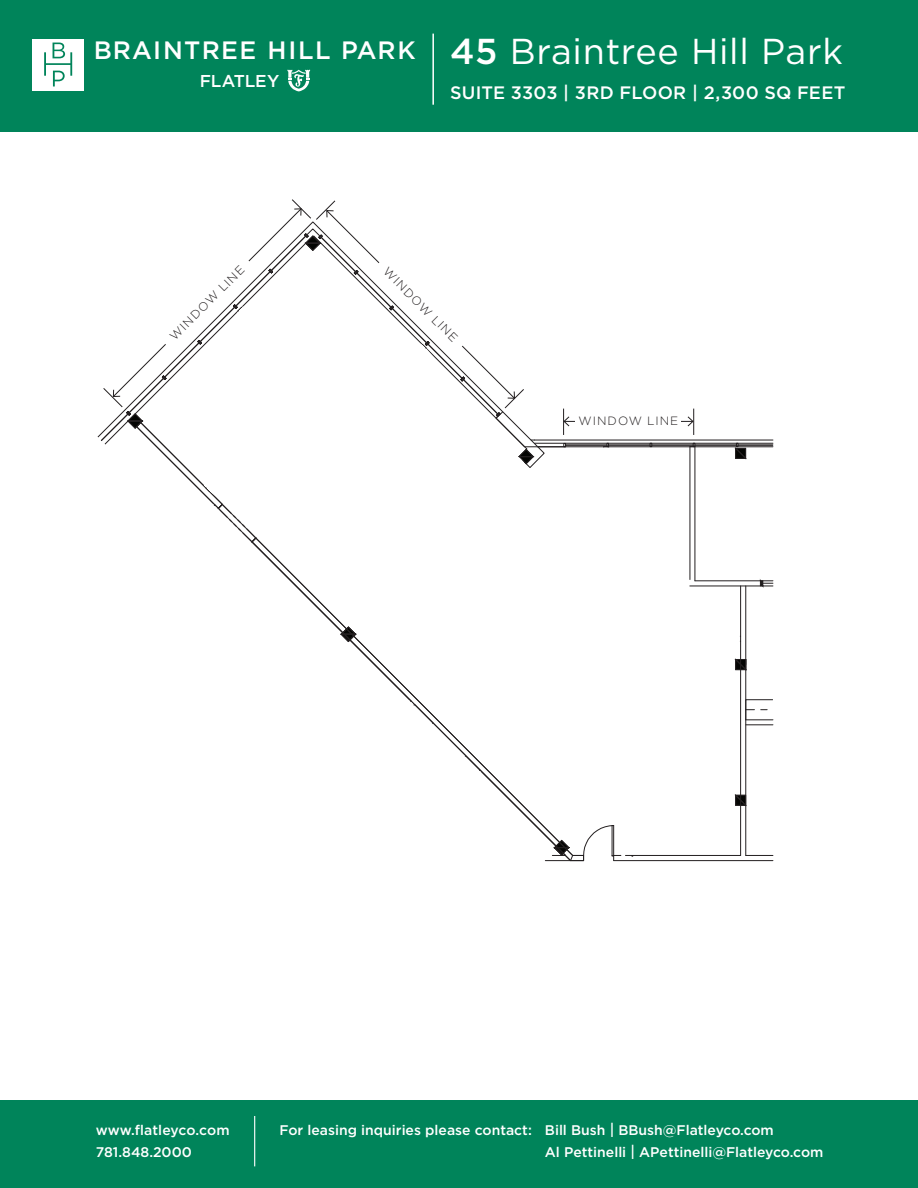
<style>
.page{position:relative;width:918px;height:1188px;background:#fff}
.page>*{position:absolute;margin:0;border:0;box-sizing:border-box;transform-origin:0 0}
.t1{font:36px "Gotham";letter-spacing:.02em;color:#fff}
.t2{font:500 25.05px "Gotham";letter-spacing:.05em;color:#fff}
.t3{font:500 18px "Gotham";letter-spacing:.01em;color:#fff}
.t4{font:500 17.1px "Gotham";letter-spacing:-.005em;color:#fff}
.t5{font:500 13.95px/22.5px "Gotham";color:#fff}
.t6{font:300 12px "Gotham";letter-spacing:.085em;color:#231f20}
.s1{font-weight:500}
.s2{font-size:15.3px}
</style>
<div class="page">
<div style="left:0;top:0;width:918px;height:132px;background:#00845a"></div>
<hr style="left:432px;top:34px;width:2px;height:71px;background:#fff">
<div style="left:33px;top:39px;width:51px;height:51px;background:#fff"></div>
<svg style="left:44px;top:43px;width:28px;height:43px"></svg>
<svg style="left:287px;top:70px;width:23px;height:21px"></svg>
<div style="left:0;top:1100px;width:918px;height:88px;background:#00845a"></div>
<hr style="left:254px;top:1116px;width:1px;height:50px;background:#fff">
<svg style="left:735px;top:448px;width:11px;height:11px"></svg>
<hr style="left:695px;top:447px;width:1px;height:134px;background:#231f20">
<hr style="left:690px;top:447px;width:1px;height:133px;background:#231f20">
<hr style="left:690px;top:586px;width:83px;height:1px;background:#231f20">
<hr style="left:695px;top:581px;width:78px;height:1px;background:#231f20">
<hr style="left:626px;top:855px;width:115px;height:1px;background:#231f20">
<hr style="left:614px;top:860px;width:159px;height:1px;background:#231f20">
<svg style="left:746px;top:855px;width:27px;height:1px"></svg>
<svg style="left:735px;top:795px;width:11px;height:11px"></svg>
<svg style="left:626px;top:408px;width:147px;height:40px"></svg>
<svg style="left:760px;top:580px;width:13px;height:7px"></svg>
<svg style="left:735px;top:659px;width:11px;height:11px"></svg>
<svg style="left:745px;top:699px;width:28px;height:27px"></svg>
<hr style="left:740px;top:586px;width:1px;height:269px;background:#231f20">
<hr style="left:746px;top:586px;width:1px;height:269px;background:#231f20">
<hr style="left:564px;top:421px;width:129px;height:1px;background:#231f20">
<div style="left:576px;top:416px;width:105px;height:12px;background:#fff"></div>
<svg style="left:687px;top:409px;width:7px;height:26px"></svg>
<svg style="left:97px;top:199px;width:529px;height:662px"></svg>
<h2 class="t2" style="left:94px;top:34px;width:324px">BRAINTREE HILL PARK</h2>
<p class="t4" style="left:200px;top:70px;width:81px">FLATLEY</p>
<h1 class="t1" style="left:450px;top:28px;width:394px"><span class="s1">45</span> Braintree Hill Park</h1>
<p class="t3" style="left:450px;top:81px;width:397px">SUITE 3303 | 3RD FLOOR | 2,300 SQ FEET</p>
<p class="t6" style="left:167px;top:332px;width:101px;rotate:-45deg">WINDOW LINE</p>
<p class="t6" style="left:391px;top:264px;width:101px;rotate:45deg">WINDOW LINE</p>
<p class="t6" style="left:579px;top:414px;width:101px">WINDOW LINE</p>
<p class="t5" style="left:96px;top:1119px;width:135px">www.flatleyco.com<br>781.848.2000</p>
<p class="t5" style="left:545px;top:1119px;width:280px;text-indent:-266px">For leasing inquiries please contact: Bill Bush <span class="s2">|</span> BBush@Flatleyco.com<br>Al Pettinelli <span class="s2">|</span> APettinelli@Flatleyco.com</p>
</div>
